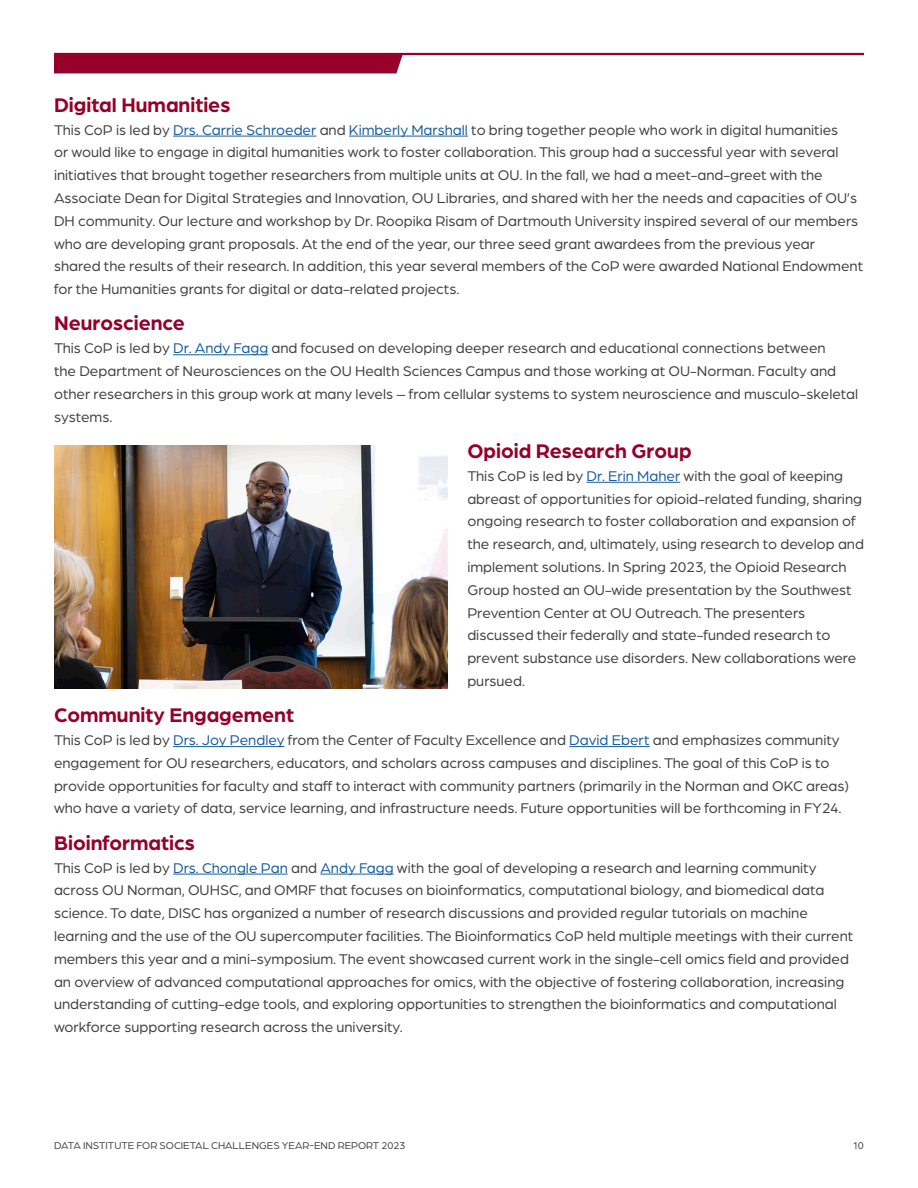
<style>
.page{position:relative;width:918px;height:1188px;background:#fff}
.page>*{position:absolute;margin:0;border:0;box-sizing:border-box;transform-origin:0 0}
.t1{font:700 21px "Arboria";color:#96002a}
.Body{font:15px/22.8px "Arboria";color:#414042}
.t2{font:10.5px "Arboria";color:#414042}
.s1{color:#175d9e}
</style>
<div class="page">
<div style="left:54px;top:55px;width:349px;height:18px;background:#96002a"></div>
<hr style="left:54px;top:53px;width:810px;height:2px;background:#96002a">
<hr style="left:173px;top:136px;width:143px;height:1px;background:#175d9e">
<hr style="left:349px;top:136px;width:119px;height:1px;background:#175d9e">
<hr style="left:173px;top:354px;width:95px;height:1px;background:#175d9e">
<hr style="left:586px;top:482px;width:94px;height:1px;background:#175d9e">
<hr style="left:173px;top:746px;width:111px;height:1px;background:#175d9e">
<hr style="left:569px;top:746px;width:81px;height:1px;background:#175d9e">
<hr style="left:173px;top:874px;width:115px;height:1px;background:#175d9e">
<hr style="left:320px;top:874px;width:74px;height:1px;background:#175d9e">
<img style="left:54px;top:446px;width:393px;height:242px">
<h3 class="t1" style="left:54px;top:90px;width:178px">Digital Humanities</h3>
<p class="Body" style="left:54px;top:118px;width:811px">This CoP is led by <span class="s1">Drs. Carrie Schroeder</span> and <span class="s1">Kimberly Marshall</span> to bring together people who work in digital humanities<br>or would like to engage in digital humanities work to foster collaboration. This group had a successful year with several initiatives that brought together researchers from multiple units at OU. In the fall, we had a meet-and-greet with the Associate Dean for Digital Strategies and Innovation, OU Libraries, and shared with her the needs and capacities of OU’s DH community. Our lecture and workshop by Dr. Roopika Risam of Dartmouth University inspired several of our members who are developing grant proposals. At the end of the year, our three seed grant awardees from the previous year shared the results of their research. In addition, this year several members of the CoP were awarded National Endowment for the Humanities grants for digital or data-related projects.</p>
<h3 class="t1" style="left:54px;top:309px;width:133px">Neuroscience</h3>
<p class="Body" style="left:54px;top:336px;width:806px">This CoP is led by <span class="s1">Dr. Andy Fagg</span> and focused on developing deeper research and educational connections between<br>the Department of Neurosciences on the OU Health Sciences Campus and those working at OU-Norman. Faculty and other researchers in this group work at many levels – from cellular systems to system neuroscience and musculo-skeletal systems.</p>
<h3 class="t1" style="left:467px;top:437px;width:226px">Opioid Research Group</h3>
<p class="Body" style="left:467px;top:464px;width:398px">This CoP is led by <span class="s1">Dr. Erin Maher</span> with the goal of keeping abreast of opportunities for opioid-related funding, sharing ongoing research to foster collaboration and expansion of the research, and, ultimately, using research to develop and implement solutions. In Spring 2023, the Opioid Research Group hosted an OU-wide presentation by the Southwest Prevention Center at OU Outreach. The presenters discussed their federally and state-funded research to prevent substance use disorders. New collaborations were pursued.</p>
<h3 class="t1" style="left:54px;top:701px;width:242px">Community Engagement</h3>
<p class="Body" style="left:54px;top:728px;width:797px">This CoP is led by <span class="s1">Drs. Joy Pendley</span> from the Center of Faculty Excellence and <span class="s1">David Ebert</span> and emphasizes community engagement for OU researchers, educators, and scholars across campuses and disciplines. The goal of this CoP is to provide opportunities for faculty and staff to interact with community partners (primarily in the Norman and OKC areas) who have a variety of data, service learning, and infrastructure needs. Future opportunities will be forthcoming in FY24.</p>
<h3 class="t1" style="left:54px;top:828px;width:142px">Bioinformatics</h3>
<p class="Body" style="left:54px;top:856px;width:801px">This CoP is led by <span class="s1">Drs. Chongle Pan</span> and <span class="s1">Andy Fagg</span> with the goal of developing a research and learning community across OU Norman, OUHSC, and OMRF that focuses on bioinformatics, computational biology, and biomedical data science. To date, DISC has organized a number of research discussions and provided regular tutorials on machine learning and the use of the OU supercomputer facilities. The Bioinformatics CoP held multiple meetings with their current members this year and a mini-symposium. The event showcased current work in the single-cell omics field and provided an overview of advanced computational approaches for omics, with the objective of fostering collaboration, increasing understanding of cutting-edge tools, and exploring opportunities to strengthen the bioinformatics and computational workforce supporting research across the university.</p>
<p class="t2" style="left:54px;top:1139px;width:353px">DATA INSTITUTE FOR SOCIETAL CHALLENGES YEAR-END REPORT 2023</p>
<p class="t2" style="left:853px;top:1139px;width:12px">10</p>
</div>
